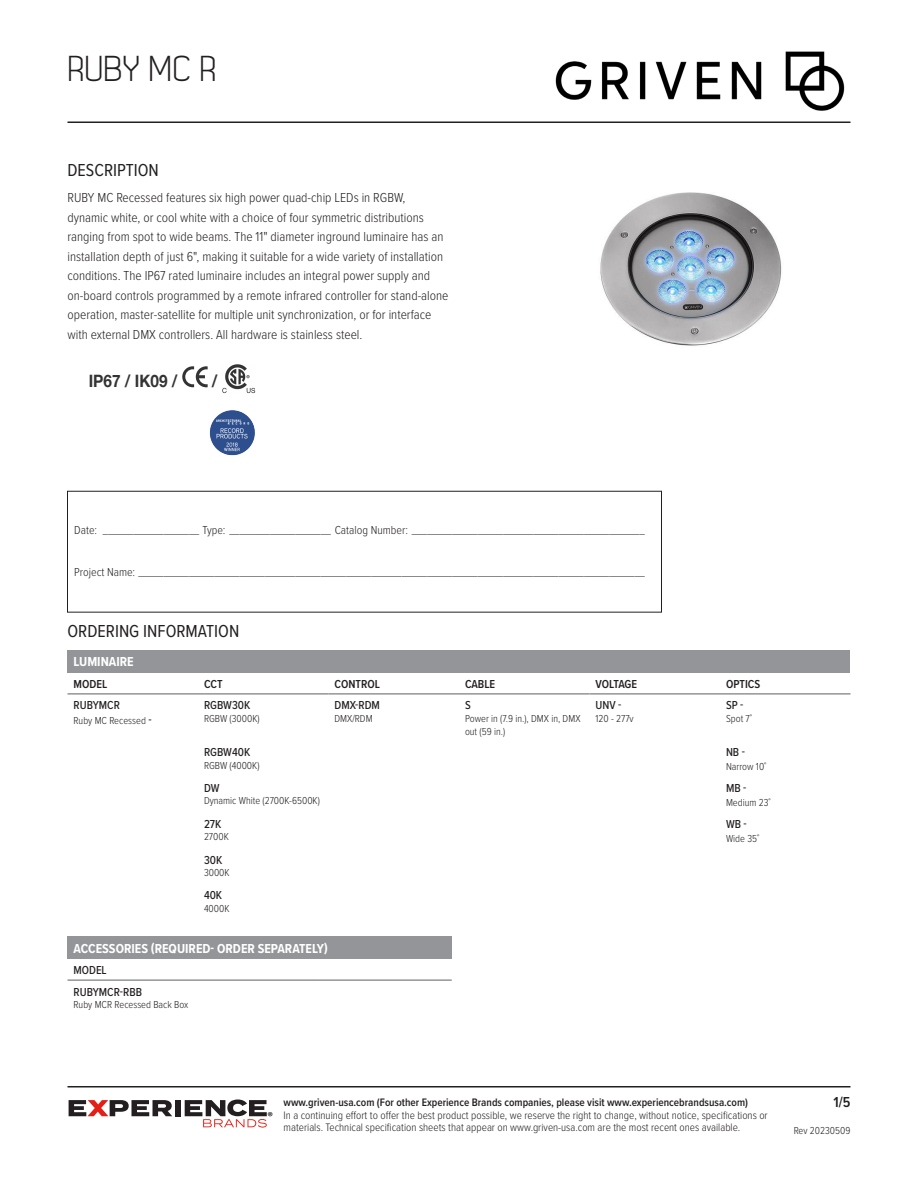
<style>
.page{position:relative;width:918px;height:1188px;background:#fff}
.page>*{position:absolute;margin:0;border:0;box-sizing:border-box;transform-origin:0 0}
.t1{font:36px "Dekar";color:#231f20}
.t2{font:18px "Proxima Nova Cond";color:#231f20}
.t3{font:700 17.1px "Helvetica Neue";color:#333;scale:.9 1}
.t4{font:600 15px "Proxima Nova Cond";color:#231f20}
.Description_Text{font:300 13.5px/19.5px "Proxima Nova Cond";color:#231f20}
.Ordering_Info_Title{font:700 13.5px "Proxima Nova Cond";color:#fff}
.t5{font:13.2px "Myriad Pro";color:#000}
.Project_Block{font:300 12px "Proxima Nova Cond";color:#231f20}
.Ordering_Info_Text{font:500 12px "Proxima Nova Cond";color:#231f20}
.Ordering_Info_Text-2{font:600 12px "Proxima Nova Cond";color:#231f20}
.t6{font:300 11.25px/12.8px "Proxima Nova Cond";color:#231f20}
.t7{font:600 11.25px "Proxima Nova Cond";color:#231f20}
.Ordering_Info_Text-3{font:300 10.5px/12.6px "Proxima Nova Cond";color:#231f20}
.s1{font-weight:500;font-size:12px}
</style>
<div class="page">
<img style="left:555px;top:51px;width:290px;height:60px">
<hr style="left:68px;top:1086px;width:782px;height:2px;background:#231f20">
<hr style="left:68px;top:122px;width:782px;height:1px;background:#231f20">
<div style="left:175px;top:1100px;width:6px;height:16px;background:#231f20"></div>
<svg style="left:185px;top:1100px;width:82px;height:28px"></svg>
<svg style="left:69px;top:1100px;width:103px;height:16px"></svg>
<div style="left:68px;top:650px;width:782px;height:22px;background:#939598"></div>
<hr style="left:68px;top:693px;width:130px;height:2px;background:#939598">
<hr style="left:198px;top:693px;width:130px;height:2px;background:#939598">
<hr style="left:328px;top:693px;width:131px;height:2px;background:#939598">
<hr style="left:459px;top:693px;width:131px;height:2px;background:#939598">
<hr style="left:590px;top:693px;width:130px;height:2px;background:#939598">
<hr style="left:720px;top:693px;width:130px;height:2px;background:#939598">
<img style="left:600px;top:192px;width:182px;height:154px">
<div style="left:67px;top:491px;width:595px;height:121px;border:1px solid #231f20"></div>
<svg style="left:182px;top:366px;width:26px;height:21px"></svg>
<img style="left:222px;top:365px;width:34px;height:28px">
<img style="left:209px;top:410px;width:46px;height:46px">
<div style="left:68px;top:936px;width:384px;height:23px;background:#939598"></div>
<hr style="left:68px;top:979px;width:121px;height:2px;background:#939598">
<hr style="left:189px;top:979px;width:130px;height:2px;background:#939598">
<hr style="left:319px;top:979px;width:133px;height:2px;background:#939598">
<h1 class="t1" style="left:68px;top:51px;width:150px">RUBY MC R</h1>
<h1 class="t2" style="left:68px;top:157px;width:93px">DESCRIPTION</h1>
<p class="Description_Text" style="left:68px;top:188px;width:382px">RUBY MC Recessed features six high power quad-chip LEDs in RGBW, dynamic white, or cool white with a choice of four symmetric distributions ranging from spot to wide beams. The 11" diameter inground luminaire has an installation depth of just 6", making it suitable for a wide variety of installation conditions. The IP67 rated luminaire includes an integral power supply and on-board controls programmed by a remote infrared controller for stand-alone operation, master-satellite for multiple unit synchronization, or for interface with external DMX controllers. All hardware is stainless steel.</p>
<p class="t3" style="left:89px;top:368px;width:100px">IP67 / IK09 /</p>
<p class="t3" style="left:212px;top:368px;width:8px">/</p>
<p class="Project_Block" style="left:74px;top:522px;width:572px">Date: ___________________ Type: ____________________ Catalog Number: ______________________________________________</p>
<p class="Project_Block" style="left:74px;top:563px;width:572px">Project Name: ____________________________________________________________________________________________________</p>
<h1 class="t2" style="left:68px;top:618px;width:173px">ORDERING INFORMATION</h1>
<p class="Ordering_Info_Title" style="left:74px;top:652px;width:62px">LUMINAIRE</p>
<p class="Ordering_Info_Text-2" style="left:74px;top:675px;width:35px">MODEL</p>
<p class="Ordering_Info_Text-2" style="left:204px;top:675px;width:20px">CCT</p>
<p class="Ordering_Info_Text-2" style="left:334px;top:675px;width:47px">CONTROL</p>
<p class="Ordering_Info_Text-2" style="left:465px;top:675px;width:32px">CABLE</p>
<p class="Ordering_Info_Text-2" style="left:596px;top:675px;width:43px">VOLTAGE</p>
<p class="Ordering_Info_Text-2" style="left:726px;top:675px;width:36px">OPTICS</p>
<p class="Ordering_Info_Text" style="left:74px;top:697px;width:48px">RUBYMCR</p>
<p class="Ordering_Info_Text-3" style="left:74px;top:713px;width:80px">Ruby MC Recessed <span class="s1">-</span></p>
<p class="Ordering_Info_Text" style="left:204px;top:697px;width:48px">RGBW30K</p>
<p class="Ordering_Info_Text-3" style="left:204px;top:712px;width:57px">RGBW (3000K)</p>
<p class="Ordering_Info_Text" style="left:465px;top:697px;width:7px">S</p>
<p class="Ordering_Info_Text-3" style="left:465px;top:712px;width:117px">Power in (7.9 in.), DMX in, DMX out (59 in.)</p>
<p class="Ordering_Info_Text" style="left:726px;top:697px;width:19px">SP -</p>
<p class="Ordering_Info_Text-3" style="left:726px;top:712px;width:28px">Spot 7˚</p>
<p class="Ordering_Info_Text" style="left:334px;top:697px;width:47px">DMX-RDM</p>
<p class="Ordering_Info_Text-3" style="left:334px;top:712px;width:40px">DMX/RDM</p>
<p class="Ordering_Info_Text" style="left:596px;top:697px;width:28px">UNV -</p>
<p class="Ordering_Info_Text-3" style="left:596px;top:712px;width:40px">120 - 277v</p>
<p class="Ordering_Info_Text" style="left:204px;top:743px;width:48px">RGBW40K</p>
<p class="Ordering_Info_Text-3" style="left:204px;top:758px;width:57px">RGBW (4000K)</p>
<p class="Ordering_Info_Text" style="left:204px;top:779px;width:17px">DW</p>
<p class="Ordering_Info_Text-3" style="left:204px;top:794px;width:117px">Dynamic White (2700K-6500K)</p>
<p class="Ordering_Info_Text" style="left:204px;top:815px;width:19px">27K</p>
<p class="Ordering_Info_Text-3" style="left:204px;top:830px;width:26px">2700K</p>
<p class="Ordering_Info_Text" style="left:204px;top:851px;width:20px">30K</p>
<p class="Ordering_Info_Text-3" style="left:204px;top:866px;width:27px">3000K</p>
<p class="Ordering_Info_Text" style="left:204px;top:886px;width:20px">40K</p>
<p class="Ordering_Info_Text-3" style="left:204px;top:901px;width:27px">4000K</p>
<p class="Ordering_Info_Title" style="left:74px;top:938px;width:256px">ACCESSORIES (REQUIRED- ORDER SEPARATELY)</p>
<p class="Ordering_Info_Text" style="left:74px;top:961px;width:35px">MODEL</p>
<p class="Ordering_Info_Text" style="left:74px;top:983px;width:70px">RUBYMCR-RBB</p>
<p class="Ordering_Info_Text-3" style="left:74px;top:998px;width:116px">Ruby MCR Recessed Back Box</p>
<p class="Ordering_Info_Text" style="left:726px;top:743px;width:21px">NB -</p>
<p class="Ordering_Info_Text-3" style="left:726px;top:760px;width:42px">Narrow 10˚</p>
<p class="Ordering_Info_Text" style="left:726px;top:779px;width:22px">MB -</p>
<p class="Ordering_Info_Text-3" style="left:726px;top:796px;width:46px">Medium 23˚</p>
<p class="Ordering_Info_Text" style="left:726px;top:815px;width:22px">WB -</p>
<p class="Ordering_Info_Text-3" style="left:726px;top:832px;width:35px">Wide 35˚</p>
<p class="t5" style="left:268px;top:1108px;width:7px">®</p>
<p class="t7" style="left:284px;top:1094px;width:466px">www.griven-usa.com (For other Experience Brands companies, please visit www.experiencebrandsusa.com)</p>
<p class="t6" style="left:284px;top:1108px;width:486px">In a continuing effort to offer the best product possible, we reserve the right to change, without notice, specifications or materials. Technical specification sheets that appear on www.griven-usa.com are the most recent ones available.</p>
<p class="t4" style="left:834px;top:1091px;width:18px">1/5</p>
<p class="Ordering_Info_Text-3" style="left:794px;top:1124px;width:58px">Rev 20230509</p>
</div>
